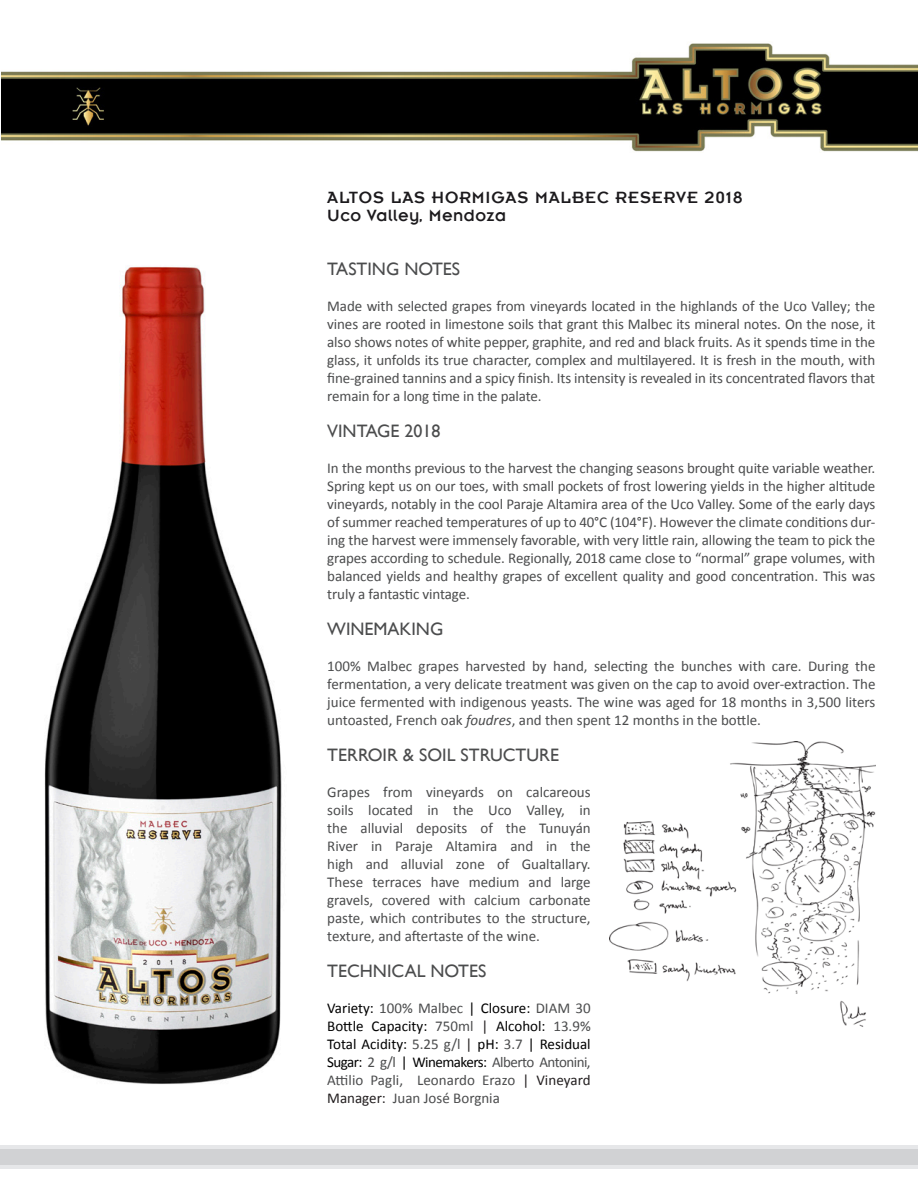
<style>
.page{position:relative;width:918px;height:1188px;background:#fff}
.page>*{position:absolute;margin:0;border:0;box-sizing:border-box;transform-origin:0 0}
.Text{font:18px "Gill Sans";color:#4b4c4d}
.t1{font:18px "Insignia LT";letter-spacing:.05em;color:#1c1a1d}
.t2{font:18px "Insignia LT";letter-spacing:.025em;color:#1c1a1d}
.Text-2{font:15px/18px "Calibri";letter-spacing:-.01em;color:#4b4c4d;text-align:justify}
.s1{font-style:italic}
.s2{color:#000}
.s3{color:#231f20}
</style>
<div class="page">
<img style="left:1px;top:43px;width:917px;height:109px">
<div style="left:0;top:1145px;width:918px;height:24px;background:#e6e7e9"></div>
<div style="left:0;top:1150px;width:918px;height:15px;background:#d1d2d4"></div>
<img style="left:609px;top:742px;width:266px;height:285px">
<img style="left:44px;top:266px;width:238px;height:818px">
<p class="t1" style="left:327px;top:188px;width:417px">ALTOS LAS HORMIGAS MALBEC RESERVE 2018</p>
<p class="t2" style="left:327px;top:206px;width:180px">Uco Valley, Mendoza</p>
<p class="Text" style="left:327px;top:258px;width:134px">TASTING NOTES</p>
<p class="Text-2" style="left:327px;top:297px;width:550px">Made with selected grapes from vineyards located in the highlands of the Uco Valley; the vines are rooted in limestone soils that grant this Malbec its mineral notes. On the nose, it also shows notes of white pepper, graphite, and red and black fruits. As it spends time in the glass, it unfolds its true character, complex and multilayered. It is fresh in the mouth, with fine-grained tannins and a spicy finish. Its intensity is revealed in its concentrated flavors that remain for a long time in the palate.</p>
<p class="Text" style="left:327px;top:420px;width:115px">VINTAGE 2018</p>
<p class="Text-2" style="left:327px;top:459px;width:550px">In the months previous to the harvest the changing seasons brought quite variable weather.<br>Spring kept us on our toes, with small pockets of frost lowering yields in the higher altitude vineyards, notably in the cool Paraje Altamira area of the Uco Valley. Some of the early days of summer reached temperatures of up to 40°C (104°F). However the climate conditions dur&shy;ing the harvest were immensely favorable, with very little rain, allowing the team to pick the grapes according to schedule. Regionally, 2018 came close to “normal” grape volumes, with balanced yields and healthy grapes of excellent quality and good concentration. This was truly a fantastic vintage.</p>
<p class="Text" style="left:327px;top:618px;width:118px">WINEMAKING</p>
<p class="Text-2" style="left:327px;top:657px;width:550px">100% Malbec grapes harvested by hand, selecting the bunches with care. During the fermentation, a very delicate treatment was given on the cap to avoid over-extraction. The juice fermented with indigenous yeasts. The wine was aged for 18 months in 3,500 liters untoasted, French oak <span class="s1">foudres</span>, and then spent 12 months in the bottle.</p>
<p class="Text" style="left:327px;top:744px;width:233px">TERROIR &amp; SOIL STRUCTURE</p>
<p class="Text-2" style="left:327px;top:783px;width:265px">Grapes from vineyards on calcareous soils located in the Uco Valley, in the alluvial deposits of the Tunuyán River in Paraje Altamira and in the high and alluvial zone of Gualtallary.<br>These terraces have medium and large gravels, covered with calcium carbonate paste, which contributes to the structure, texture, and aftertaste of the wine.</p>
<p class="Text" style="left:327px;top:960px;width:161px">TECHNICAL NOTES</p>
<p class="Text-2" style="left:327px;top:999px;width:265px"><span class="s2">Variety:</span> 100% Malbec <span class="s2">| Closure:</span> DIAM 30<br><span class="s2">Bottle Capacity:</span> 750ml <span class="s3">|</span> <span class="s2">Alcohol:</span> 13.9% <span class="s2">Total Acidity:</span> 5.25 g/l <span class="s3">|</span> <span class="s2">pH:</span> 3.7 <span class="s2">| Residual Sugar:</span> 2 g/l <span class="s2">| Winemakers:</span> Alberto Antonini, Attilio Pagli, Leonardo Erazo <span class="s3">| Vineyard Manager:</span> Juan José Borgnia</p>
</div>
